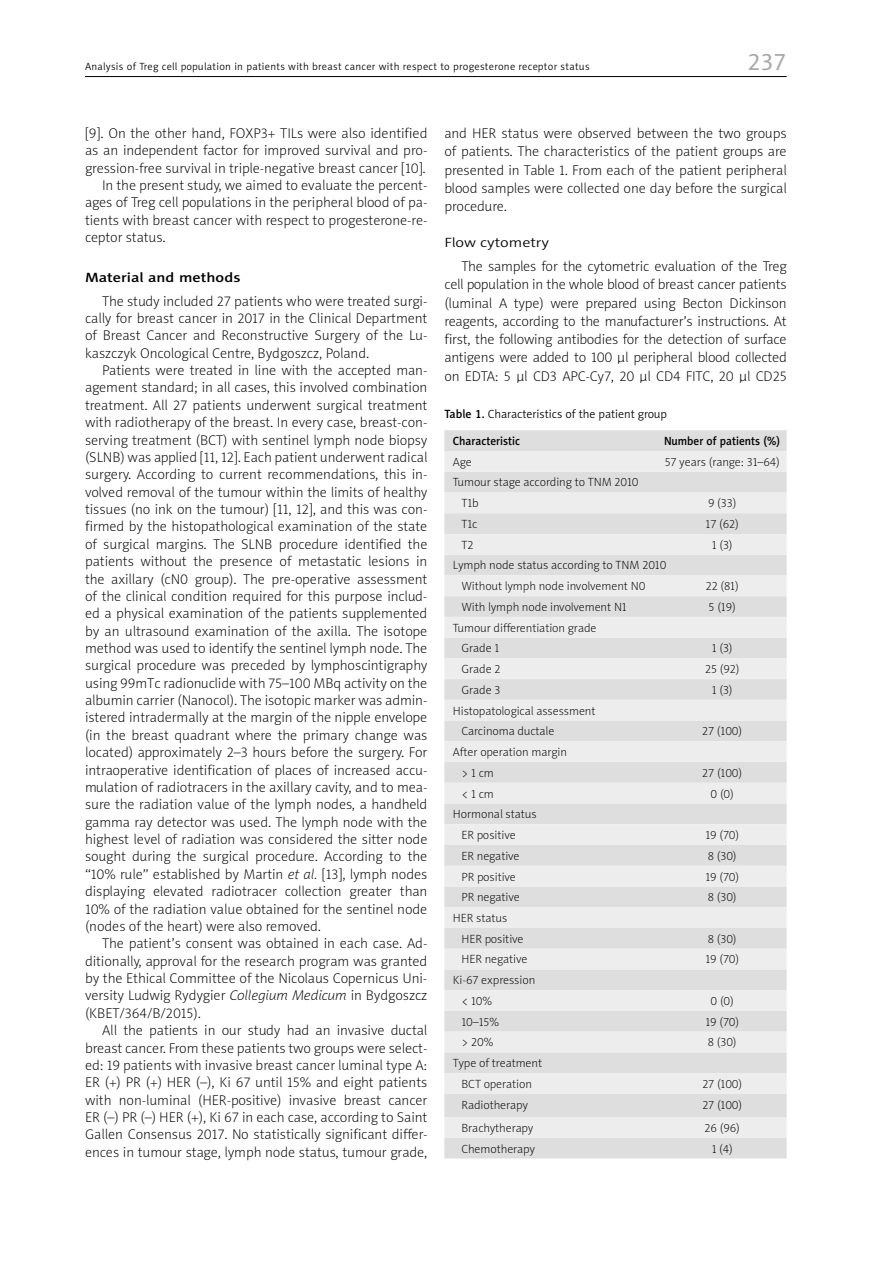
<style>
.page{position:relative;width:893px;height:1263px;background:#fff}
.page>*{position:absolute;margin:0;border:0;box-sizing:border-box;transform-origin:0 0}
.t1{font:24px "Naomi Sans EFN";color:#a8a8a7}
.t2{font:14.25px/17.4px "Naomi Sans EFN Thin";color:#000;text-align:justify}
.t3{font:13.5px "Naomi Sans EFN Medium";color:#000;scale:1.2 1}
.t4{font:13.5px "Naomi Sans EFN Light";color:#000;scale:1.2 1}
.t5{font:12px/20.7px "Naomi Sans EFN Thin";color:#000}
.t6{font:12px "Naomi Sans EFN Light";color:#000}
.t7{font:12px "Naomi Sans EFN Medium";color:#000;scale:.95 1}
.t8{font:10.5px "Naomi Sans EFN Light";letter-spacing:.03em;color:#000}
.s1{font-style:italic}
.s2{font-family:"Naomi Sans EFN Medium"}
</style>
<div class="page">
<hr style="left:85px;top:76px;width:702px;height:1px;background:#000">
<div style="left:444px;top:430px;width:343px;height:728px;background:#dedede"></div>
<svg style="left:444px;top:451px;width:343px;height:687px;background:#e5e5e5"></svg>
<p class="t8" style="left:85px;top:61px;width:506px">Analysis of Treg cell population in patients with breast cancer with respect to progesterone receptor status</p>
<h1 class="t1" style="left:747px;top:47px;width:41px">237</h1>
<p class="t2" style="left:85px;top:125px;width:344px">[9]. On the other hand, FOXP3+ TILs were also identified</p>
<p class="t2" style="left:85px;top:142px;width:344px">as an independent factor for improved survival and pro-</p>
<p class="t2" style="left:85px;top:159px;width:342px">gression-free survival in triple-negative breast cancer [10].</p>
<p class="t2" style="left:102px;top:177px;width:327px">In the present study, we aimed to evaluate the percent-</p>
<p class="t2" style="left:85px;top:194px;width:344px">ages of Treg cell populations in the peripheral blood of pa-</p>
<p class="t2" style="left:85px;top:211px;width:344px">tients with breast cancer with respect to progesterone-re-</p>
<p class="t2" style="left:85px;top:229px;width:82px">ceptor status.</p>
<p class="t3" style="left:85px;top:269px;width:131px">Material and methods</p>
<p class="t2" style="left:85px;top:292px;width:344px;text-indent:17px">The study included 27 patients who were treated surgi&shy;cally for breast cancer in 2017 in the Clinical Department of Breast Cancer and Reconstructive Surgery of the Lu&shy;kaszczyk Oncological Centre, Bydgoszcz, Poland.</p>
<p class="t2" style="left:85px;top:362px;width:344px;text-indent:17px">Patients were treated in line with the accepted man&shy;agement standard; in all cases, this involved combination treatment. All 27 patients underwent surgical treatment with radiotherapy of the breast. In every case, breast-con&shy;serving treatment (BCT) with sentinel lymph node biopsy (SLNB) was applied [11, 12]. Each patient underwent radical surgery. According to current recommendations, this in&shy;volved removal of the tumour within the limits of healthy tissues (no ink on the tumour) [11, 12], and this was con&shy;firmed by the histopathological examination of the state of surgical margins. The SLNB procedure identified the patients without the presence of metastatic lesions in the axillary (cN0 group). The pre-operative assessment of the clinical condition required for this purpose includ&shy;ed a physical examination of the patients supplemented by an ultrasound examination of the axilla. The isotope method was used to identify the sentinel lymph node. The surgical procedure was preceded by lymphoscintigraphy using 99mTc radionuclide with 75–100 MBq activity on the albumin carrier (Nanocol). The isotopic marker was admin&shy;istered intradermally at the margin of the nipple envelope (in the breast quadrant where the primary change was located) approximately 2–3 hours before the surgery. For intraoperative identification of places of increased accu&shy;mulation of radiotracers in the axillary cavity, and to mea&shy;sure the radiation value of the lymph nodes, a handheld gamma ray detector was used. The lymph node with the highest level of radiation was considered the sitter node sought during the surgical procedure. According to the “10% rule” established by Martin <span class="s1">et al.</span> [13], lymph nodes displaying elevated radiotracer collection greater than 10% of the radiation value obtained for the sentinel node (nodes of the heart) were also removed.</p>
<p class="t2" style="left:85px;top:935px;width:344px;text-indent:17px">The patient’s consent was obtained in each case. Ad&shy;ditionally, approval for the research program was granted by the Ethical Committee of the Nicolaus Copernicus Uni&shy;versity Ludwig Rydygier <span class="s1">Collegium Medicum</span> in Bydgoszcz (KBET/364/B/2015).</p>
<p class="t2" style="left:85px;top:1022px;width:344px;text-indent:17px">All the patients in our study had an invasive ductal breast cancer. From these patients two groups were select&shy;ed: 19 patients with invasive breast cancer luminal type A:<br>ER (+) PR (+) HER (–), Ki 67 until 15% and eight patients with non-luminal (HER-positive) invasive breast cancer ER (–) PR (–) HER (+), Ki 67 in each case, according to Saint Gallen Consensus 2017. No statistically significant differ&shy;ences in tumour stage, lymph node status, tumour grade,</p>
<p class="t2" style="left:444px;top:124px;width:344px;line-height:18.3px">and HER status were observed between the two groups of patients. The characteristics of the patient groups are presented in Table 1. From each of the patient peripheral blood samples were collected one day before the surgical procedure.</p>
<p class="t4" style="left:444px;top:234px;width:89px">Flow cytometry</p>
<p class="t2" style="left:444px;top:257px;width:344px;line-height:18.3px;text-indent:17px">The samples for the cytometric evaluation of the Treg cell population in the whole blood of breast cancer patients (luminal A type) were prepared using Becton Dickinson reagents, according to the manufacturer’s instructions. At first, the following antibodies for the detection of surface antigens were added to 100 μl peripheral blood collected on EDTA: 5 μl CD3 APC-Cy7, 20 μl CD4 FITC, 20 μl CD25</p>
<p class="t6" style="left:444px;top:407px;width:224px"><span class="s2">Table 1.</span> Characteristics of the patient group</p>
<p class="t7" style="left:453px;top:434px;width:72px">Characteristic</p>
<p class="t7" style="left:664px;top:434px;width:123px">Number of patients (%)</p>
<p class="t5" style="left:453px;top:451px;width:20px">Age</p>
<p class="t5" style="left:665px;top:451px;width:117px">57 years (range: 31–64)</p>
<p class="t5" style="left:461px;top:472px;width:179px;text-indent:-9px">Tumour stage according to TNM 2010<br>T1b</p>
<p class="t5" style="left:708px;top:493px;width:30px">9 (33)</p>
<p class="t5" style="left:461px;top:514px;width:17px">T1c</p>
<p class="t5" style="left:706px;top:514px;width:35px">17 (62)</p>
<p class="t5" style="left:461px;top:534px;width:13px">T2</p>
<p class="t5" style="left:712px;top:534px;width:22px">1 (3)</p>
<p class="t5" style="left:461px;top:555px;width:206px;text-indent:-9px">Lymph node status according to TNM 2010<br>Without lymph node involvement N0</p>
<p class="t5" style="left:706px;top:576px;width:34px">22 (81)</p>
<p class="t5" style="left:461px;top:597px;width:167px">With lymph node involvement N1</p>
<p class="t5" style="left:709px;top:597px;width:29px">5 (19)</p>
<p class="t5" style="left:461px;top:617px;width:137px;text-indent:-9px">Tumour differentiation grade<br>Grade 1</p>
<p class="t5" style="left:712px;top:638px;width:22px">1 (3)</p>
<p class="t5" style="left:461px;top:659px;width:40px">Grade 2</p>
<p class="t5" style="left:705px;top:659px;width:36px">25 (92)</p>
<p class="t5" style="left:461px;top:679px;width:40px">Grade 3</p>
<p class="t5" style="left:712px;top:679px;width:22px">1 (3)</p>
<p class="t5" style="left:461px;top:700px;width:136px;text-indent:-9px">Histopatological assessment<br>Carcinoma ductale</p>
<p class="t5" style="left:702px;top:721px;width:41px">27 (100)</p>
<p class="t5" style="left:461px;top:742px;width:107px;text-indent:-9px">After operation margin &gt; 1 cm</p>
<p class="t5" style="left:702px;top:762px;width:41px">27 (100)</p>
<p class="t5" style="left:461px;top:783px;width:34px">&lt; 1 cm</p>
<p class="t5" style="left:711px;top:783px;width:25px">0 (0)</p>
<p class="t5" style="left:461px;top:804px;width:77px;text-indent:-9px">Hormonal status<br>ER positive</p>
<p class="t5" style="left:705px;top:825px;width:35px">19 (70)</p>
<p class="t5" style="left:461px;top:845px;width:60px">ER negative</p>
<p class="t5" style="left:708px;top:845px;width:30px">8 (30)</p>
<p class="t5" style="left:461px;top:866px;width:56px">PR positive</p>
<p class="t5" style="left:705px;top:866px;width:35px">19 (70)</p>
<p class="t5" style="left:461px;top:887px;width:60px">PR negative</p>
<p class="t5" style="left:708px;top:887px;width:30px">8 (30)</p>
<p class="t5" style="left:461px;top:908px;width:64px;text-indent:-9px">HER status<br>HER positive</p>
<p class="t5" style="left:708px;top:928px;width:30px">8 (30)</p>
<p class="t5" style="left:461px;top:949px;width:68px">HER negative</p>
<p class="t5" style="left:705px;top:949px;width:35px">19 (70)</p>
<p class="t5" style="left:461px;top:970px;width:75px;text-indent:-9px">Ki-67 expression &lt; 10%</p>
<p class="t5" style="left:711px;top:991px;width:25px">0 (0)</p>
<p class="t5" style="left:461px;top:1011px;width:39px">10–15%</p>
<p class="t5" style="left:705px;top:1011px;width:35px">19 (70)</p>
<p class="t5" style="left:461px;top:1032px;width:33px">&gt; 20%</p>
<p class="t5" style="left:708px;top:1032px;width:30px">8 (30)</p>
<p class="t5" style="left:453px;top:1053px;width:91px;text-align:center">Type of treatment<br>BCT operation</p>
<p class="t5" style="left:702px;top:1073px;width:41px">27 (100)</p>
<p class="t5" style="left:461px;top:1094px;width:68px">Radiotherapy</p>
<p class="t5" style="left:702px;top:1094px;width:41px">27 (100)</p>
<p class="t5" style="left:461px;top:1117px;width:74px">Brachytherapy</p>
<p class="t5" style="left:705px;top:1117px;width:37px">26 (96)</p>
<p class="t5" style="left:461px;top:1138px;width:75px">Chemotherapy</p>
<p class="t5" style="left:712px;top:1138px;width:23px">1 (4)</p>
</div>
